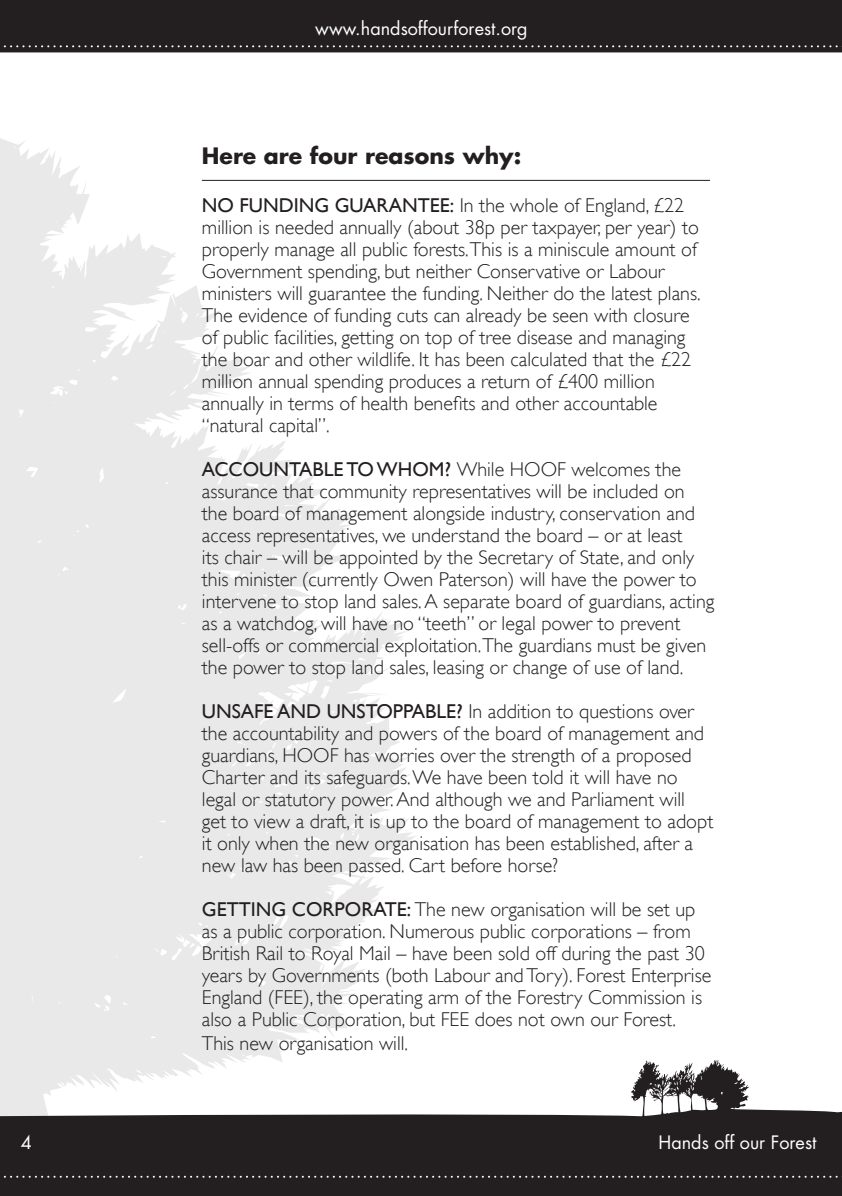
<style>
.page{position:relative;width:842px;height:1196px;background:#fff}
.page>*{position:absolute;margin:0;border:0;box-sizing:border-box;transform-origin:0 0}
.t1{font:700 22px "Futura Std";color:#231f20}
.t2{font:300 20px/22px "Gill Sans";color:#231f20}
.t3{font:18px "Futura Std";color:#fff}
.s1{font-weight:400}
</style>
<div class="page">
<svg style="left:0;top:138px;width:419px;height:921px;fill:#e9e9e9"></svg>
<div style="left:0;top:0;width:841px;height:52px;background:#231f20"></div>
<svg style="left:0;top:45px;width:842px;height:2px;background:#535051"></svg>
<svg style="left:0;top:1059px;width:449px;height:137px;fill:#231f20"></svg>
<svg style="left:449px;top:1060px;width:392px;height:136px;fill:#231f20"></svg>
<svg style="left:0;top:1175px;width:842px;height:2px;background:#464344"></svg>
<hr style="left:202px;top:180px;width:507px;height:1px;background:#231f20">
<svg style="left:837px;top:0;width:5px;height:3px"></svg>
<svg style="left:837px;top:1191px;width:5px;height:5px"></svg>
<p class="t3" style="left:315px;top:17px;width:214px">www.handsoffourforest.org</p>
<p class="t1" style="left:202px;top:141px;width:321px">Here are four reasons why:</p>
<p class="t2" style="left:202px;top:193px;width:500px"><span class="s1">NO FUNDING GUARANTEE:</span> In the whole of England, £22 million is needed annually (about 38p per taxpayer, per year) to properly manage all public forests.This is a miniscule amount of Government spending, but neither Conservative or Labour ministers will guarantee the funding. Neither do the latest plans.<br>The evidence of funding cuts can already be seen with closure of public facilities, getting on top of tree disease and managing the boar and other wildlife. It has been calculated that the £22 million annual spending produces a return of £400 million annually in terms of health benefits and other accountable “natural capital”.</p>
<p class="t2" style="left:202px;top:457px;width:514px"><span class="s1">ACCOUNTABLE TO WHOM?</span> While HOOF welcomes the assurance that community representatives will be included on the board of management alongside industry, conservation and access representatives, we understand the board – or at least<br>its chair – will be appointed by the Secretary of State, and only this minister (currently Owen Paterson) will have the power to intervene to stop land sales. A separate board of guardians, acting as a watchdog, will have no “teeth” or legal power to prevent sell-offs or commercial exploitation.The guardians must be given the power to stop land sales, leasing or change of use of land.</p>
<p class="t2" style="left:202px;top:699px;width:513px"><span class="s1">UNSAFE AND UNSTOPPABLE?</span> In addition to questions over the accountability and powers of the board of management and guardians, HOOF has worries over the strength of a proposed Charter and its safeguards. We have been told it will have no legal or statutory power. And although we and Parliament will get to view a draft, it is up to the board of management to adopt it only when the new organisation has been established, after a new law has been passed. Cart before horse?</p>
<p class="t2" style="left:202px;top:897px;width:511px"><span class="s1">GETTING CORPORATE:</span> The new organisation will be set up as a public corporation. Numerous public corporations – from British Rail to Royal Mail – have been sold off during the past 30 years by Governments (both Labour and Tory). Forest Enterprise England (FEE), the operating arm of the Forestry Commission is also a Public Corporation, but FEE does not own our Forest.</p>
<p class="t2" style="left:202px;top:1031px;width:208px">This new organisation will.</p>
<p class="t3" style="left:21px;top:1131px;width:13px">4</p>
<p class="t3" style="left:658px;top:1131px;width:159px">Hands off our Forest</p>
</div>
